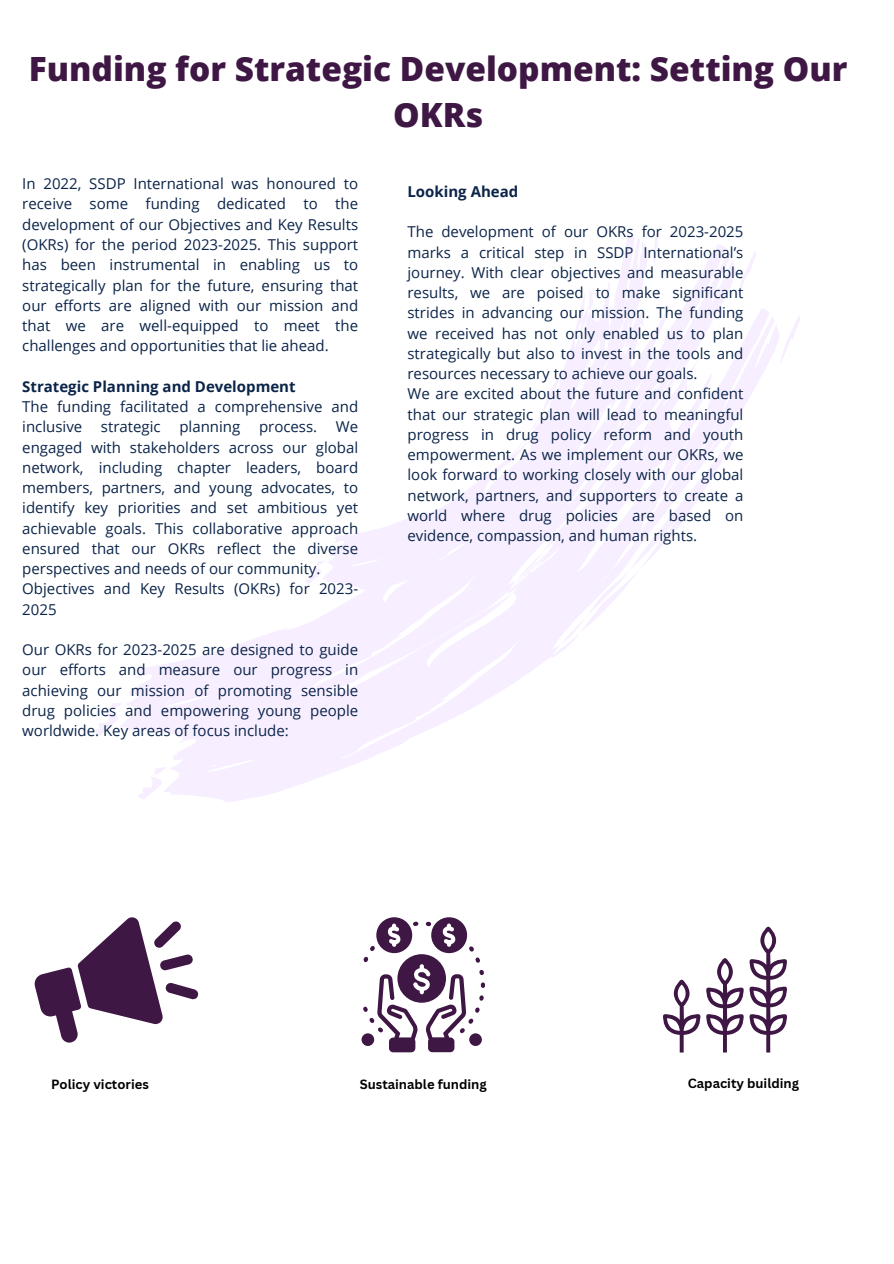
<style>
.page{position:relative;width:894px;height:1264px;background:#fff}
.page>*{position:absolute;margin:0;border:0;box-sizing:border-box;transform-origin:0 0}
.t1{font:800 33.45px/46.5px "Open Sans";color:#3f1744;text-align:center}
.t2{font:15px/20.2px "Open Sans";color:#0b2449;text-align:justify}
.t3{font:700 15px "Open Sans";color:#0b2449}
.t4{font:700 13.05px "Canva Sans";color:#000}
.s1{font-weight:700}
</style>
<div class="page">
<svg style="left:95px;top:634px;width:452px;height:168px;fill:#f7eeff"></svg>
<svg style="left:269px;top:501px;width:183px;height:133px;fill:#f7eeff"></svg>
<svg style="left:452px;top:233px;width:348px;height:426px"></svg>
<svg style="left:34px;top:917px;width:164px;height:125px"></svg>
<svg style="left:363px;top:917px;width:122px;height:135px"></svg>
<svg style="left:663px;top:958px;width:80px;height:94px"></svg>
<svg style="left:749px;top:926px;width:38px;height:126px"></svg>
<h1 class="t1" style="left:29px;top:44px;width:820px">Funding for Strategic Development: Setting Our<br>OKRs</h1>
<h2 class="t2" style="left:22px;top:173px;width:337px">In 2022, SSDP International was honoured to receive some funding dedicated to the development of our Objectives and Key Results (OKRs) for the period 2023-2025. This support has been instrumental in enabling us to strategically plan for the future, ensuring that our efforts are aligned with our mission and that we are well-equipped to meet the challenges and opportunities that lie ahead.</h2>
<h3 class="t2" style="left:22px;top:376px;width:337px;text-align:left"><span class="s1">Strategic Planning and Development<br></span>The funding facilitated a comprehensive and inclusive strategic planning process. We engaged with stakeholders across our global network, including chapter leaders, board members, partners, and young advocates, to identify key priorities and set ambitious yet achievable goals. This collaborative approach ensured that our OKRs reflect the diverse perspectives and needs of our community.<br>Objectives and Key Results (OKRs) for 2023- 2025</h3>
<h3 class="t2" style="left:22px;top:639px;width:337px">Our OKRs for 2023-2025 are designed to guide our efforts and measure our progress in achieving our mission of promoting sensible drug policies and empowering young people worldwide. Key areas of focus include:</h3>
<p class="t3" style="left:407px;top:181px;width:112px">Looking Ahead</p>
<p class="t2" style="left:407px;top:221px;width:337px;text-align:left">The development of our OKRs for 2023-2025 marks a critical step in SSDP International’s journey. With clear objectives and measurable results, we are poised to make significant strides in advancing our mission. The funding we received has not only enabled us to plan strategically but also to invest in the tools and resources necessary to achieve our goals.<br>We are excited about the future and confident that our strategic plan will lead to meaningful progress in drug policy reform and youth empowerment. As we implement our OKRs, we look forward to working closely with our global network, partners, and supporters to create a world where drug policies are based on evidence, compassion, and human rights.</p>
<h3 class="t4" style="left:51px;top:1074px;width:99px">Policy victories</h3>
<h3 class="t4" style="left:359px;top:1074px;width:128px">Sustainable funding</h3>
<p class="t4" style="left:687px;top:1074px;width:113px">Capacity building</p>
</div>
